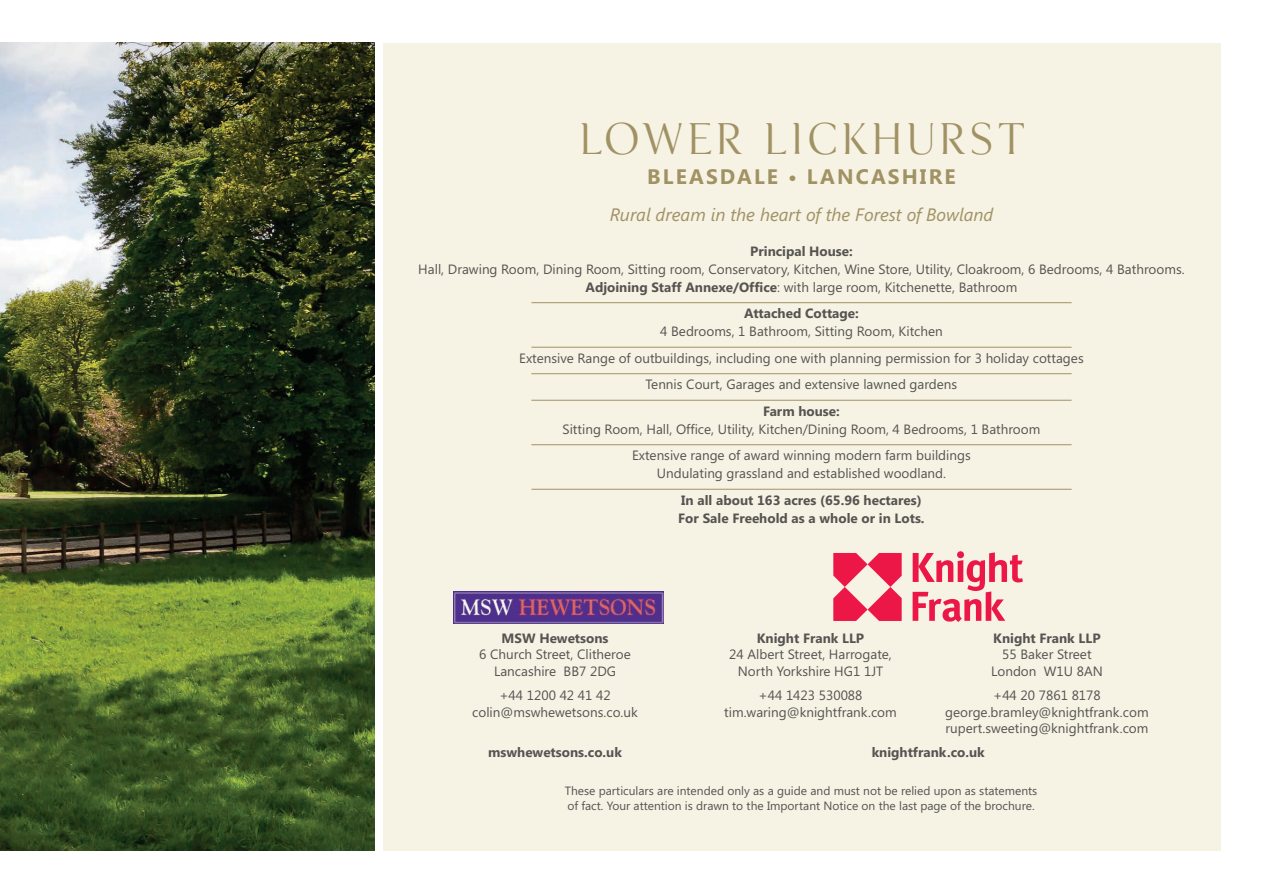
<style>
.page{position:relative;width:1263px;height:893px;background:#fff}
.page>*{position:absolute;margin:0;border:0;box-sizing:border-box;transform-origin:0 0}
.t1{font:39px "KF Display";letter-spacing:.1em;color:#a19264}
.t2{font:700 21px "Segoe UI";letter-spacing:.1em;color:#a19264}
.t3{font:italic 18px "Segoe UI";color:#a19264}
.t4{font:13.5px/16.2px "Segoe UI";color:#565351;text-align:center}
.t5{font:700 13.5px/18px "Segoe UI";color:#565351}
.t6{font:12px/15px "Segoe UI";color:#565351}
.s1{font-weight:700}
</style>
<div class="page">
<img style="left:0;top:43px;width:374px;height:807px">
<div style="left:382px;top:43px;width:838px;height:807px;background:#f6f3e5"></div>
<hr style="left:531px;top:302px;width:540px;height:1px;background:#a19264">
<hr style="left:531px;top:347px;width:540px;height:1px;background:#a19264">
<hr style="left:531px;top:373px;width:540px;height:1px;background:#a19264">
<hr style="left:531px;top:400px;width:540px;height:1px;background:#a19264">
<hr style="left:531px;top:444px;width:540px;height:1px;background:#a19264">
<hr style="left:531px;top:489px;width:540px;height:1px;background:#a19264">
<svg style="left:833px;top:553px;width:69px;height:68px"></svg>
<svg style="left:912px;top:552px;width:111px;height:70px"></svg>
<img style="left:453px;top:592px;width:211px;height:31px">
<h1 class="t1" style="left:580px;top:116px;width:447px">LOWER LICKHURST</h1>
<h2 class="t2" style="left:647px;top:161px;width:310px">Bleasdale • Lancashire</h2>
<h3 class="t3" style="left:610px;top:203px;width:385px">Rural dream in the heart of the Forest of Bowland</h3>
<p class="t5" style="left:750px;top:241px;width:104px">Principal House:</p>
<p class="t4" style="left:418px;top:259px;width:768px;line-height:18px">Hall, Drawing Room, Dining Room, Sitting room, Conservatory, Kitchen, Wine Store, Utility, Cloakroom, 6 Bedrooms, 4 Bathrooms.<br><span class="s1">Adjoining Staff Annexe/Office</span>: with large room, Kitchenette, Bathroom</p>
<p class="t5" style="left:744px;top:304px;width:116px">Attached Cottage:</p>
<p class="t4" style="left:519px;top:318px;width:566px;line-height:26.5px">4 Bedrooms, 1 Bathroom, Sitting Room, Kitchen<br>Extensive Range of outbuildings, including one with planning permission for 3 holiday cottages<br>Tennis Court, Garages and extensive lawned gardens</p>
<p class="t5" style="left:763px;top:401px;width:78px">Farm house:</p>
<p class="t4" style="left:562px;top:415px;width:479px;line-height:26.5px">Sitting Room, Hall, Office, Utility, Kitchen/Dining Room, 4 Bedrooms, 1 Bathroom<br>Extensive range of award winning modern farm buildings</p>
<p class="t4" style="left:657px;top:465px;width:291px">Undulating grassland and established woodland.</p>
<p class="t5" style="left:678px;top:490px;width:248px">In all about 163 acres (65.96 hectares)<br>For Sale Freehold as a whole or in Lots.</p>
<p class="t5" style="left:757px;top:629px;width:109px">Knight Frank LLP</p>
<p class="t4" style="left:729px;top:646px;width:164px">24 Albert Street, Harrogate,<br>North Yorkshire HG1 1JT</p>
<p class="t4" style="left:724px;top:687px;width:174px">+44 1423 530088 tim.waring@knightfrank.com</p>
<p class="t5" style="left:993px;top:629px;width:109px">Knight Frank LLP</p>
<p class="t4" style="left:991px;top:646px;width:113px">55 Baker Street<br>London W1U 8AN</p>
<p class="t4" style="left:945px;top:687px;width:205px">+44 20 7861 8178 george.bramley@knightfrank.com rupert.sweeting@knightfrank.com</p>
<p class="t5" style="left:501px;top:629px;width:108px">MSW H ewetsons</p>
<p class="t4" style="left:479px;top:646px;width:153px">6 Church Street, Clitheroe<br>Lancashire BB7 2DG</p>
<p class="t4" style="left:472px;top:687px;width:167px">+44 1200 42 41 42 colin@mswhewetsons.co.uk</p>
<p class="t5" style="left:488px;top:743px;width:135px">mswhewetsons.co.uk</p>
<p class="t5" style="left:872px;top:742px;width:115px">knightfrank.co.uk</p>
<p class="t6" style="left:565px;top:783px;width:474px">These particulars are intended only as a guide and must not be relied upon as statements of fact. Your attention is drawn to the Important Notice on the last page of the brochure.</p>
</div>
